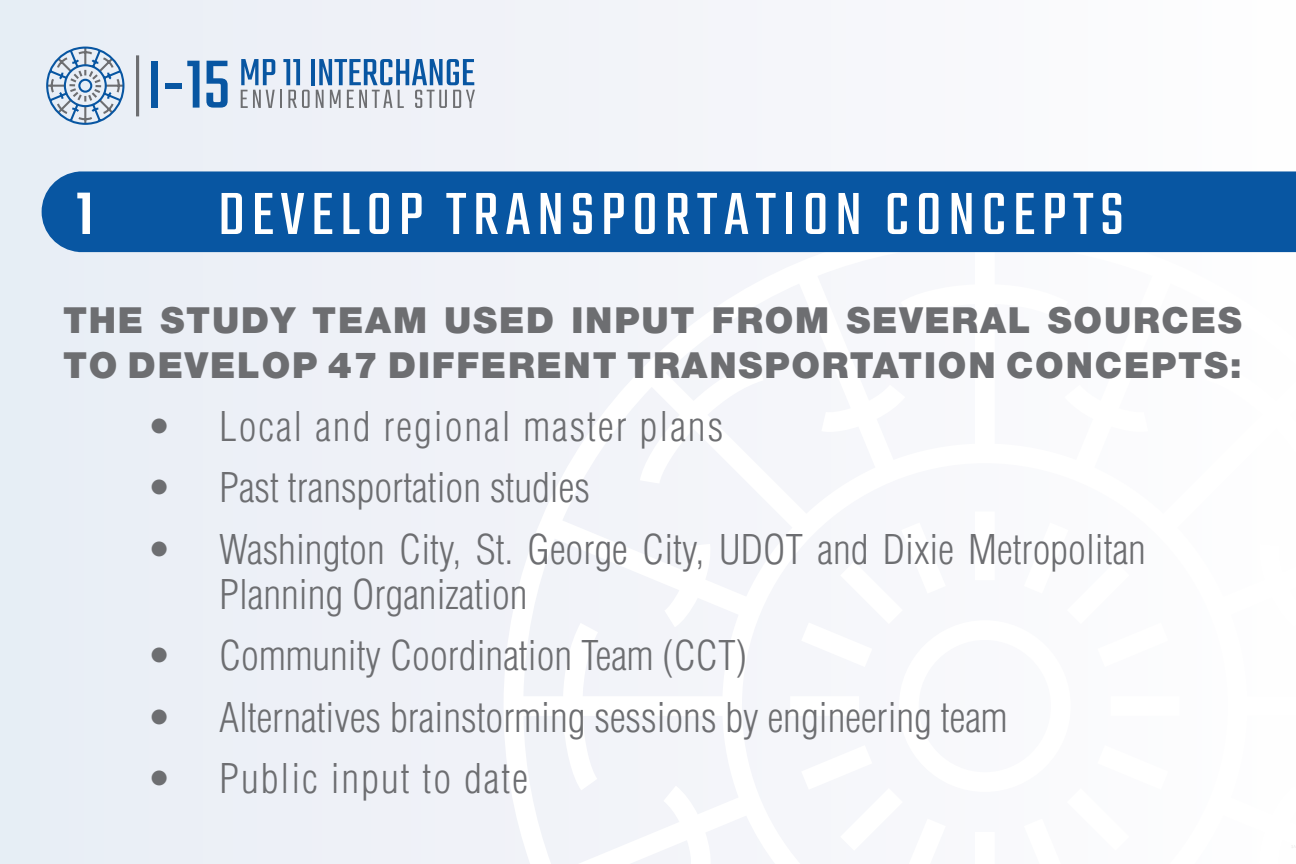
<style>
.page{position:relative;width:1296px;height:864px;background:#fff}
.page>*{position:absolute;margin:0;border:0;box-sizing:border-box;transform-origin:0 0}
.Welcome_Title{font:65.55px "Teko";letter-spacing:.1em;color:#fff}
.Welcome_Title-2{font:500 65.55px "Teko";color:#fff}
.t1{font:300 condensed 40px/45px "Helvetica LT Std";color:#6d6e71}
.t2{font:300 condensed 40px "Helvetica LT Std";letter-spacing:.05em;color:#6d6e71}
.Text_Body{font:900 36px/45px "Helvetica Neue LT Std";letter-spacing:.05em;color:#6d6e71}
</style>
<div class="page">
<div style="left:0;top:0;width:1296px;height:864px;background:linear-gradient(to right,#e8edf5,#fefdfe)"></div>
<svg style="left:504px;top:252px;width:792px;height:612px"></svg>
<div style="left:151px;top:61px;width:7px;height:47px;background:#0856a2"></div>
<div style="left:166px;top:83px;width:16px;height:5px;background:#0856a2"></div>
<svg style="left:187px;top:61px;width:13px;height:47px"></svg>
<svg style="left:206px;top:61px;width:22px;height:47px"></svg>
<svg style="left:241px;top:59px;width:69px;height:49px"></svg>
<hr style="left:311px;top:59px;width:4px;height:26px;background:#0856a2">
<svg style="left:316px;top:59px;width:159px;height:49px"></svg>
<hr style="left:136px;top:55px;width:3px;height:61px;background:#6d6e71">
<svg style="left:45px;top:45px;width:81px;height:81px"></svg>
<div style="left:42px;top:171px;width:1254px;height:81px;background:#0856a2"></div>
<p class="Welcome_Title-2" style="left:76px;top:176px;width:19px">1</p>
<p class="Welcome_Title" style="left:218px;top:177px;width:907px">DEVELOP TRANSPORTATION CONCEPTS</p>
<p class="Text_Body" style="left:63px;top:297px;width:1180px">THE STUDY TEAM USED INPUT FROM SEVERAL SOURCES<br>TO DEVELOP 47 DIFFERENT TRANSPORTATION CONCEPTS:</p>
<p class="t2" style="left:147px;top:401px;width:578px">• Local and regional master plans</p>
<p class="t1" style="left:147px;top:465px;width:444px">• Past transportation studies</p>
<p class="t1" style="left:219px;top:526px;width:928px;text-indent:-72px">• Washington City, St. George City, UDOT and Dixie Metropolitan<br>Planning Organization</p>
<p class="t1" style="left:147px;top:633px;width:602px">• Community Coordination Team (CCT)</p>
<p class="t1" style="left:147px;top:694px;width:862px">• Alternatives brainstorming sessions by engineering team</p>
<p class="t2" style="left:147px;top:754px;width:382px">• Public input to date</p>
</div>
